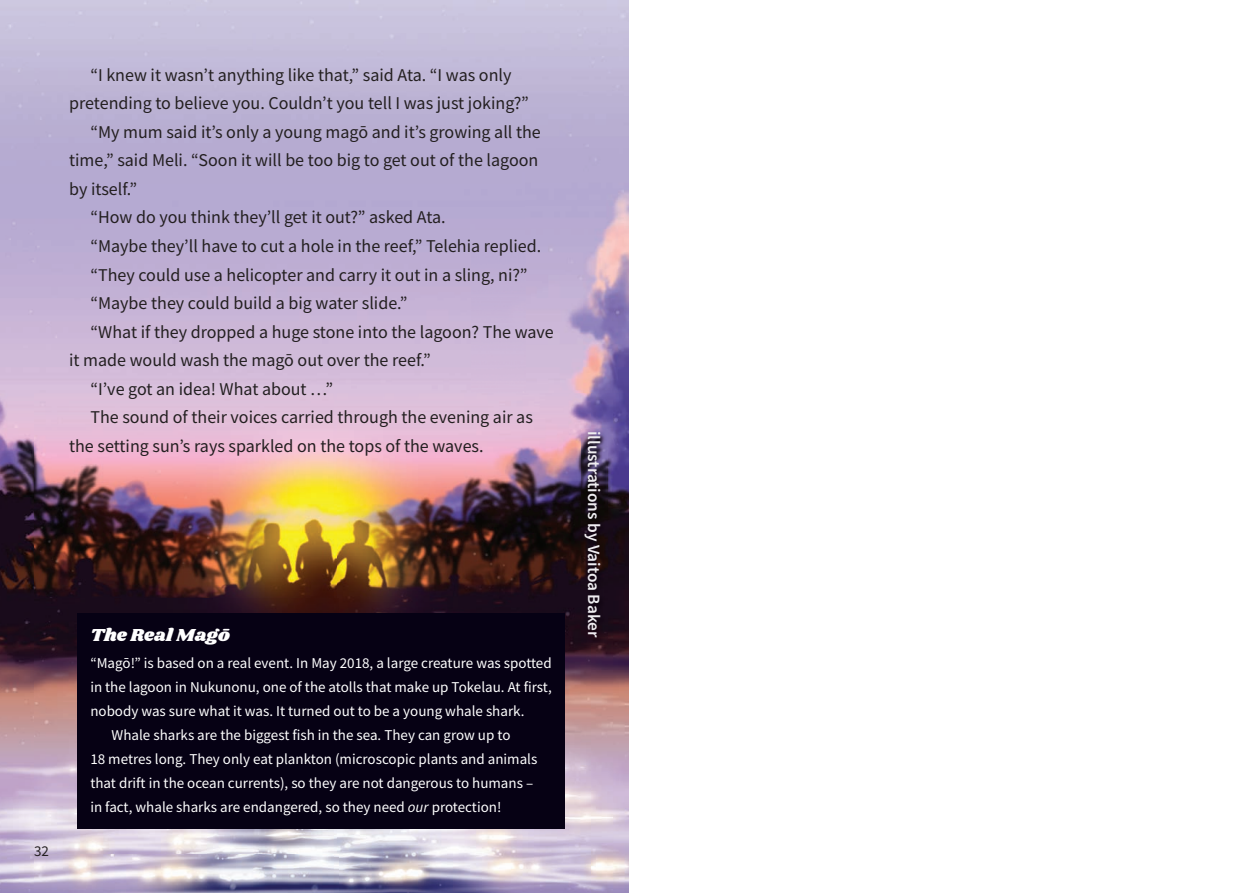
<style>
.page{position:relative;width:1257px;height:893px;background:#fff}
.page>*{position:absolute;margin:0;border:0;box-sizing:border-box;transform-origin:0 0}
.t1{font:18px "Source Sans Pro";color:#231f20}
.t2{font:18px "Shrikhand";color:#fff}
.t3{font:600 17.25px "Source Sans Pro";color:#efedf1}
.t4{font:15px "Source Sans Pro";color:#fff}
.t5{font:15px "Source Sans Pro";color:#231f20}
.s1{font-style:italic}
</style>
<div class="page">
<img style="left:0;top:392px;width:35px;height:500px">
<img style="left:591px;top:392px;width:37px;height:500px">
<img style="left:35px;top:392px;width:556px;height:500px">
<img style="left:581px;top:429px;width:26px;height:215px">
<div style="left:78px;top:613px;width:487px;height:216px;background:#060114"></div>
<img style="left:0;top:0;width:628px;height:392px">
<p class="t1" style="left:90px;top:63px;width:423px">“I knew it wasnʼt anything like that,” said Ata. “I was only</p>
<p class="t1" style="left:69px;top:92px;width:461px">pretending to believe you. Couldnʼt you tell I was just joking?”</p>
<p class="t1" style="left:90px;top:120px;width:452px">“My mum said itʼs only a young magō and itʼs growing all the</p>
<p class="t1" style="left:69px;top:149px;width:471px">time,” said Meli. “Soon it will be too big to get out of the lagoon</p>
<p class="t1" style="left:69px;top:177px;width:69px">by itself.”</p>
<p class="t1" style="left:90px;top:206px;width:357px">“How do you think theyʼll get it out?” asked Ata.</p>
<p class="t1" style="left:90px;top:234px;width:452px">“Maybe theyʼll have to cut a hole in the reef,” Telehia replied.</p>
<p class="t1" style="left:90px;top:263px;width:439px">“They could use a helicopter and carry it out in a sling, ni?”</p>
<p class="t1" style="left:90px;top:291px;width:319px">“Maybe they could build a big water slide.”</p>
<p class="t1" style="left:90px;top:320px;width:465px">“What if they dropped a huge stone into the lagoon? The wave</p>
<p class="t1" style="left:69px;top:348px;width:363px">it made would wash the magō out over the reef.”</p>
<p class="t1" style="left:90px;top:377px;width:244px">“Iʼve got an idea! What about …”</p>
<p class="t1" style="left:90px;top:405px;width:444px">The sound of their voices carried through the evening air as</p>
<p class="t1" style="left:69px;top:434px;width:416px">the setting sunʼs rays sparkled on the tops of the waves.</p>
<p class="t5" style="left:34px;top:841px;width:16px">32</p>
<p class="t2" style="left:90px;top:622px;width:141px">The Real Magō</p>
<p class="t4" style="left:90px;top:653px;width:463px">“Magō!” is based on a real event. In May 2018, a large creature was spotted</p>
<p class="t4" style="left:90px;top:677px;width:463px">in the lagoon in Nukunonu, one of the atolls that make up Tokelau. At first,</p>
<p class="t4" style="left:90px;top:701px;width:436px">nobody was sure what it was. It turned out to be a young whale shark.</p>
<p class="t4" style="left:112px;top:725px;width:400px">Whale sharks are the biggest fish in the sea. They can grow up to</p>
<p class="t4" style="left:90px;top:749px;width:448px">18 metres long. They only eat plankton (microscopic plants and animals</p>
<p class="t4" style="left:90px;top:773px;width:444px">that drift in the ocean currents), so they are not dangerous to humans –</p>
<p class="t4" style="left:90px;top:797px;width:412px">in fact, whale sharks are endangered, so they need <span class="s1">our</span> protection!</p>
<p class="t3" style="left:600px;top:430px;width:208px;rotate:90deg">illustrations by Vaitoa Baker</p>
</div>
